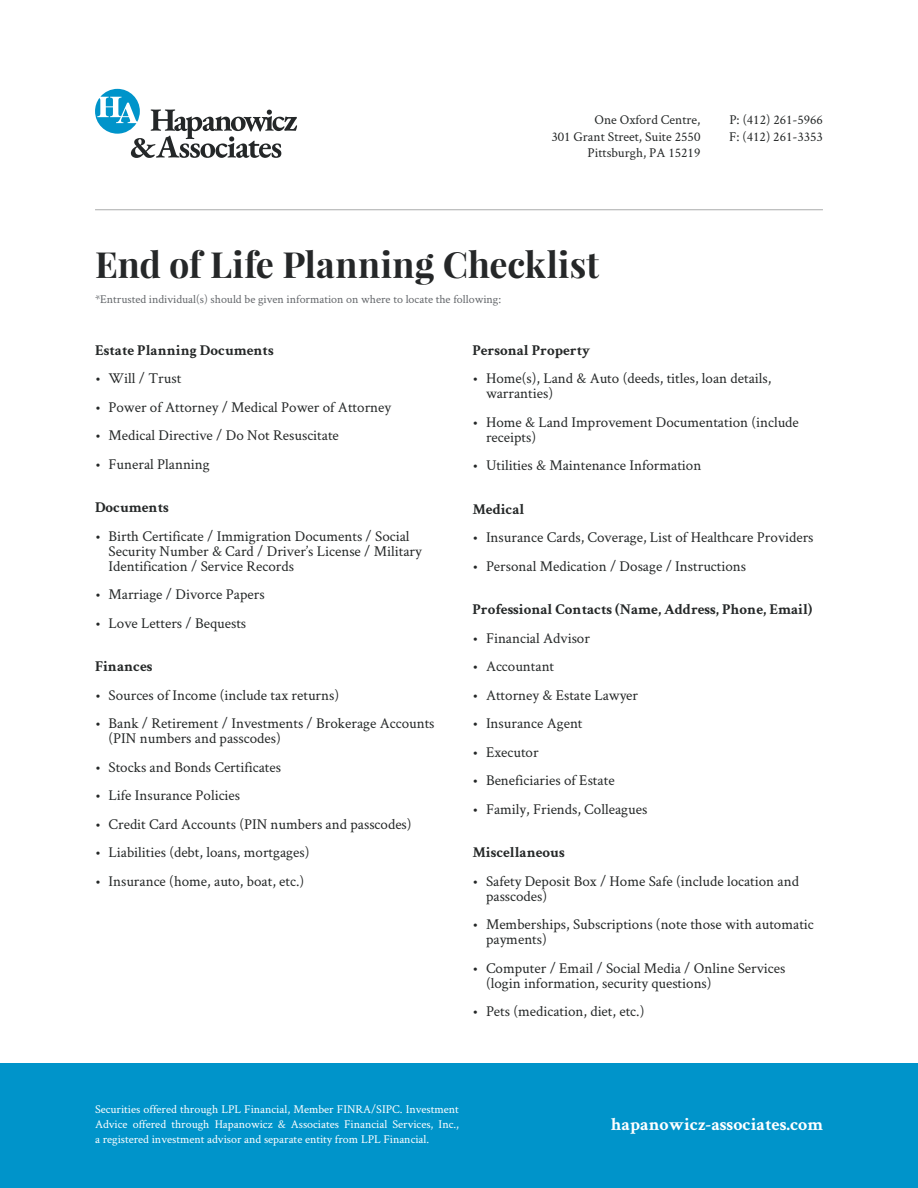
<style>
.page{position:relative;width:918px;height:1188px;background:#fff}
.page>*{position:absolute;margin:0;border:0;box-sizing:border-box;transform-origin:0 0}
.t1{font:700 36px "Playfair Display";color:#252728}
.t2{font:700 18px "Crimson Text";color:#fff}
.t3{font:15px/15px "Crimson Text";color:#242727}
.t4{font:700 15px "Crimson Text";color:#242727}
.t5{font:13.5px/16.5px "Crimson Text";color:#242727}
.t6{font:12px/15px "Crimson Text";color:#fff;text-align:justify}
.t7{font:12px "Crimson Text";color:#63666a}
</style>
<div class="page">
<svg style="left:95px;top:89px;width:202px;height:69px"></svg>
<hr style="left:95px;top:209px;width:728px;height:1px;background:#aaabab">
<div style="left:0;top:1063px;width:918px;height:125px;background:#0094ca"></div>
<p class="t5" style="left:551px;top:111px;width:151px;text-align:right">One Oxford Centre,<br>301 Grant Street, Suite 2550<br>Pittsburgh, PA 15219</p>
<p class="t5" style="left:729px;top:111px;width:95px">P: (412) 261-5966<br>F: (412) 261-3353</p>
<h1 class="t1" style="left:95px;top:242px;width:506px">End of Life Planning Checklist</h1>
<p class="t7" style="left:95px;top:291px;width:408px">*Entrusted individual(s) should be given information on where to locate the following:</p>
<p class="t4" style="left:95px;top:341px;width:180px">Estate Planning Documents</p>
<p class="t3" style="left:95px;top:370px;width:88px">• Will / Trust</p>
<p class="t3" style="left:95px;top:399px;width:298px">• Power of Attorney / Medical Power of Attorney</p>
<p class="t3" style="left:95px;top:427px;width:245px">• Medical Directive / Do Not Resuscitate</p>
<p class="t3" style="left:95px;top:456px;width:116px">• Funeral Planning</p>
<p class="t4" style="left:95px;top:498px;width:75px">Documents</p>
<p class="t3" style="left:109px;top:528px;width:315px;text-indent:-14px">• Birth Certificate / Immigration Documents / Social<br>Security Number &amp; Card / Driver’s License / Military<br>Identification / Service Records</p>
<p class="t3" style="left:95px;top:586px;width:171px">• Marriage / Divorce Papers</p>
<p class="t3" style="left:95px;top:615px;width:153px">• Love Letters / Bequests</p>
<p class="t4" style="left:95px;top:657px;width:59px">Finances</p>
<p class="t3" style="left:95px;top:687px;width:246px">• Sources of Income (include tax returns)</p>
<p class="t3" style="left:109px;top:715px;width:328px;text-indent:-14px">• Bank / Retirement / Investments / Brokerage Accounts (PIN numbers and passcodes)</p>
<p class="t3" style="left:95px;top:759px;width:188px">• Stocks and Bonds Certificates</p>
<p class="t3" style="left:95px;top:787px;width:147px">• Life Insurance Policies</p>
<p class="t3" style="left:95px;top:816px;width:318px">• Credit Card Accounts (PIN numbers and passcodes)</p>
<p class="t3" style="left:95px;top:844px;width:216px">• Liabilities (debt, loans, mortgages)</p>
<p class="t3" style="left:95px;top:873px;width:211px">• Insurance (home, auto, boat, etc.)</p>
<p class="t4" style="left:472px;top:341px;width:119px">Personal Property</p>
<p class="t3" style="left:486px;top:370px;width:287px;text-indent:-14px">• Home(s), Land &amp; Auto (deeds, titles, loan details, warranties)</p>
<p class="t3" style="left:486px;top:414px;width:314px;text-indent:-14px">• Home &amp; Land Improvement Documentation (include receipts)</p>
<p class="t3" style="left:472px;top:457px;width:230px">• Utilities &amp; Maintenance Information</p>
<p class="t4" style="left:472px;top:500px;width:53px">Medical</p>
<p class="t3" style="left:472px;top:529px;width:343px">• Insurance Cards, Coverage, List of Healthcare Providers</p>
<p class="t3" style="left:472px;top:558px;width:275px">• Personal Medication / Dosage / Instructions</p>
<p class="t4" style="left:472px;top:600px;width:342px">Professional Contacts (Name, Address, Phone, Email)</p>
<p class="t3" style="left:472px;top:630px;width:119px">• Financial Advisor</p>
<p class="t3" style="left:472px;top:658px;width:83px">• Accountant</p>
<p class="t3" style="left:472px;top:687px;width:167px">• Attorney &amp; Estate Lawyer</p>
<p class="t3" style="left:472px;top:715px;width:112px">• Insurance Agent</p>
<p class="t3" style="left:472px;top:744px;width:68px">• Executor</p>
<p class="t3" style="left:472px;top:772px;width:144px">• Beneficiaries of Estate</p>
<p class="t3" style="left:472px;top:801px;width:176px">• Family, Friends, Colleagues</p>
<p class="t4" style="left:472px;top:843px;width:94px">Miscellaneous</p>
<p class="t3" style="left:486px;top:873px;width:315px;text-indent:-14px">• Safety Deposit Box / Home Safe (include location and passcodes)</p>
<p class="t3" style="left:486px;top:916px;width:329px;text-indent:-14px">• Memberships, Subscriptions (note those with automatic payments)</p>
<p class="t3" style="left:486px;top:960px;width:301px;text-indent:-14px">• Computer / Email / Social Media / Online Services (login information, security questions)</p>
<p class="t3" style="left:472px;top:1003px;width:173px">• Pets (medication, diet, etc.)</p>
<p class="t6" style="left:95px;top:1101px;width:365px">Securities offered through LPL Financial, Member FINRA/SIPC. Investment Advice offered through Hapanowicz &amp; Associates Financial Services, Inc., a registered investment advisor and separate entity from LPL Financial.</p>
<p class="t2" style="left:611px;top:1114px;width:214px">hapanowicz-associates.com</p>
</div>
